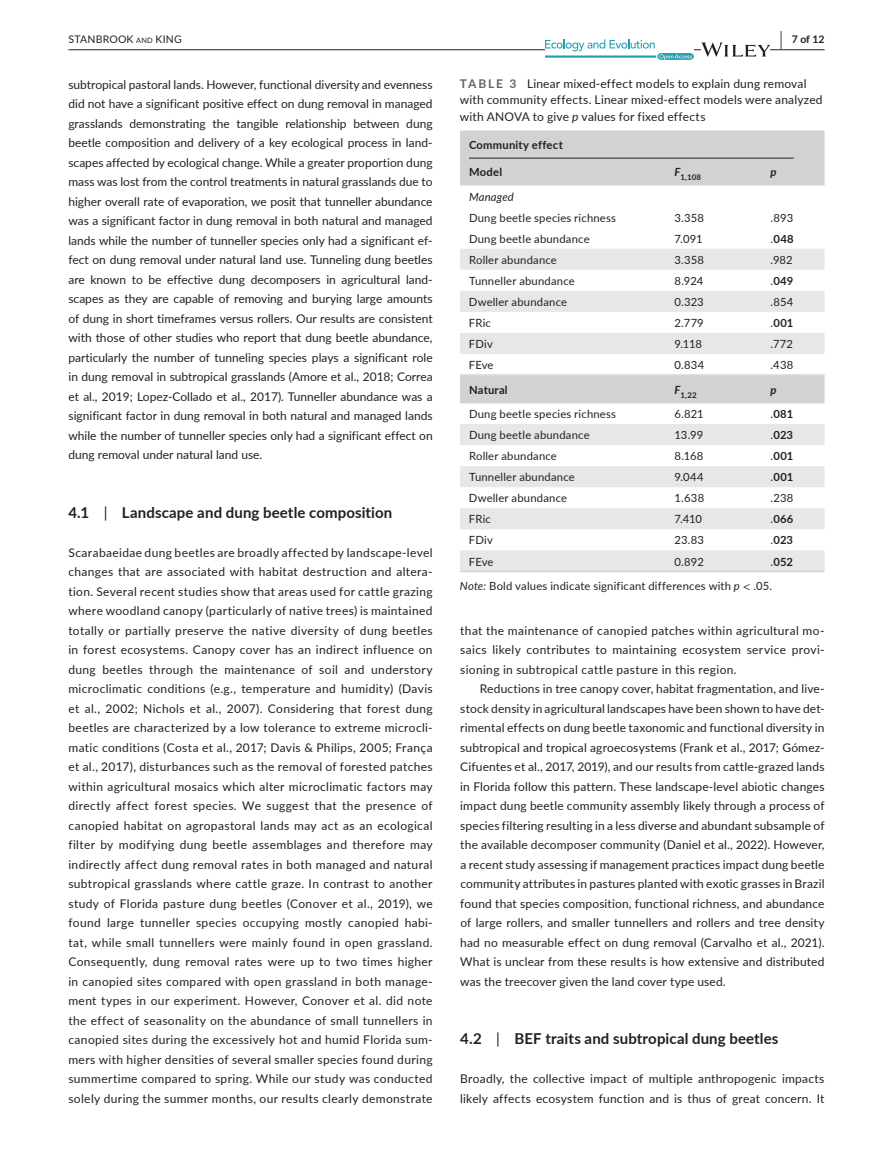
<style>
.page{position:relative;width:893px;height:1174px;background:#fff}
.page>*{position:absolute;margin:0;border:0;box-sizing:border-box;transform-origin:0 0}
.t1{font:700 15px "Lato";letter-spacing:.01em;color:#231f20}
.t2{font:12px/19.5px "Lato";letter-spacing:.015em;color:#231f20;text-align:justify}
.t3{font:11.25px "Lato";letter-spacing:.015em;color:#231f20}
.t4{font:700 11.25px "Lato";letter-spacing:.02em;color:#231f20}
.t5{font:italic 11.25px "Lato";letter-spacing:.015em;color:#231f20}
.t6{font:italic 700 11.25px "Lato";color:#231f20}
.t7{font:10.5px "Lato";letter-spacing:.02em;color:#231f20}
.t8{font:700 10.5px "Lato";color:#231f20}
.t9{font:700 7.8px "Lato";color:#231f20}
.s1{font-size:7.35px}
.s2{font-size:19.5px}
.s3{font-weight:700;color:#636366}
.s4{font-style:italic}
.s5{font-weight:400}
.s6{font-family:"STIX"}
</style>
<div class="page">
<hr style="left:68px;top:49px;width:756px;height:1px;background:#231f20">
<svg style="left:545px;top:39px;width:149px;height:21px"></svg>
<svg style="left:701px;top:42px;width:69px;height:15px"></svg>
<div style="left:460px;top:130px;width:365px;height:55px;background:#d1d2d4"></div>
<svg style="left:460px;top:249px;width:365px;height:105px"></svg>
<hr style="left:460px;top:374px;width:205px;height:2px;background:#d1d2d4">
<hr style="left:665px;top:374px;width:97px;height:2px;background:#d1d2d4">
<hr style="left:762px;top:374px;width:63px;height:2px;background:#d1d2d4">
<hr style="left:469px;top:158px;width:325px;height:1px;background:#231f20">
<div style="left:460px;top:376px;width:365px;height:27px;background:#d1d2d4"></div>
<svg style="left:460px;top:424px;width:365px;height:147px;fill:#e6e7e9"></svg>
<hr style="left:460px;top:571px;width:205px;height:1px;background:#d1d2d4">
<hr style="left:665px;top:571px;width:97px;height:1px;background:#d1d2d4">
<hr style="left:762px;top:571px;width:63px;height:1px;background:#d1d2d4">
<p class="t7" style="left:68px;top:31px;width:115px">STANBROOK <span class="s1">an d</span> KING</p>
<p class="t8" style="left:780px;top:31px;width:46px"><span class="s2">|</span> 7 of 12</p>
<p class="t2" style="left:68px;top:74px;width:366px">subtropical pastoral lands. However, functional diversity and evenness did not have a significant positive effect on dung removal in managed grasslands demonstrating the tangible relationship between dung beetle composition and delivery of a key ecological process in land&shy;scapes affected by ecological change. While a greater proportion dung mass was lost from the control treatments in natural grasslands due to higher overall rate of evaporation, we posit that tunneller abundance was a significant factor in dung removal in both natural and managed lands while the number of tunneller species only had a significant ef&shy;fect on dung removal under natural land use. Tunneling dung beetles are known to be effective dung decomposers in agricultural land&shy;scapes as they are capable of removing and burying large amounts of dung in short timeframes versus rollers. Our results are consistent with those of other studies who report that dung beetle abundance, particularly the number of tunneling species plays a significant role in dung removal in subtropical grasslands (Amore et al., 2018; Correa et al., 2019; Lopez-Collado et al., 2017). Tunneller abundance was a significant factor in dung removal in both natural and managed lands while the number of tunneller species only had a significant effect on dung removal under natural land use.</p>
<p class="t2" style="left:460px;top:75px;width:364px;line-height:16.5px;text-align:left"><span class="s3">TABLE 3</span> Linear mixed-effect models to explain dung removal with community effects. Linear mixed-effect models were analyzed with ANOVA to give <span class="s4">p</span> values for fixed effects</p>
<p class="t4" style="left:469px;top:136px;width:95px">Community effect</p>
<p class="t4" style="left:469px;top:164px;width:35px">Model</p>
<p class="t9" style="left:674px;top:171px;width:28px"><sup>F</sup>1,108</p>
<p class="t6" style="left:770px;top:164px;width:8px">p</p>
<p class="t5" style="left:469px;top:188px;width:46px">Managed</p>
<p class="t3" style="left:469px;top:209px;width:149px">Dung beetle species richness</p>
<p class="t3" style="left:674px;top:209px;width:31px">3.358</p>
<p class="t3" style="left:770px;top:209px;width:24px">.893</p>
<p class="t3" style="left:469px;top:230px;width:122px">Dung beetle abundance</p>
<p class="t3" style="left:674px;top:230px;width:30px">7.091</p>
<p class="t4" style="left:770px;top:230px;width:25px"><span class="s5">.</span>048</p>
<p class="t3" style="left:469px;top:252px;width:89px">Roller abundance</p>
<p class="t3" style="left:674px;top:252px;width:31px">3.358</p>
<p class="t3" style="left:770px;top:252px;width:24px">.982</p>
<p class="t3" style="left:469px;top:273px;width:107px">Tunneller abundance</p>
<p class="t3" style="left:674px;top:273px;width:30px">8.924</p>
<p class="t4" style="left:770px;top:272px;width:24px"><span class="s5">.</span>049</p>
<p class="t3" style="left:469px;top:294px;width:100px">Dweller abundance</p>
<p class="t3" style="left:674px;top:294px;width:31px">0.323</p>
<p class="t3" style="left:770px;top:294px;width:24px">.854</p>
<p class="t3" style="left:469px;top:315px;width:24px">FRic</p>
<p class="t3" style="left:674px;top:315px;width:31px">2.779</p>
<p class="t4" style="left:770px;top:314px;width:24px"><span class="s5">.</span>001</p>
<p class="t3" style="left:469px;top:336px;width:25px">FDiv</p>
<p class="t3" style="left:674px;top:336px;width:29px">9.118</p>
<p class="t3" style="left:770px;top:336px;width:24px">.772</p>
<p class="t3" style="left:469px;top:357px;width:26px">FEve</p>
<p class="t3" style="left:674px;top:357px;width:31px">0.834</p>
<p class="t3" style="left:770px;top:357px;width:24px">.438</p>
<p class="t4" style="left:469px;top:382px;width:40px">Natural</p>
<p class="t9" style="left:674px;top:389px;width:24px"><sup>F</sup>1,22</p>
<p class="t6" style="left:771px;top:382px;width:8px">p</p>
<p class="t3" style="left:469px;top:406px;width:149px">Dung beetle species richness</p>
<p class="t3" style="left:674px;top:406px;width:31px">6.821</p>
<p class="t4" style="left:771px;top:405px;width:24px"><span class="s5">.</span>081</p>
<p class="t3" style="left:469px;top:427px;width:122px">Dung beetle abundance</p>
<p class="t3" style="left:674px;top:427px;width:30px">13.99</p>
<p class="t4" style="left:771px;top:427px;width:24px"><span class="s5">.</span>023</p>
<p class="t3" style="left:469px;top:448px;width:89px">Roller abundance</p>
<p class="t3" style="left:674px;top:448px;width:30px">8.168</p>
<p class="t4" style="left:771px;top:448px;width:24px"><span class="s5">.</span>001</p>
<p class="t3" style="left:469px;top:469px;width:107px">Tunneller abundance</p>
<p class="t3" style="left:674px;top:469px;width:31px">9.044</p>
<p class="t4" style="left:770px;top:469px;width:24px"><span class="s5">.</span>001</p>
<p class="t3" style="left:469px;top:490px;width:100px">Dweller abundance</p>
<p class="t3" style="left:674px;top:490px;width:31px">1.638</p>
<p class="t3" style="left:770px;top:490px;width:24px">.238</p>
<p class="t3" style="left:469px;top:511px;width:24px">FRic</p>
<p class="t3" style="left:674px;top:511px;width:29px">7.410</p>
<p class="t4" style="left:770px;top:511px;width:24px"><span class="s5">.</span>066</p>
<p class="t3" style="left:469px;top:532px;width:25px">FDiv</p>
<p class="t3" style="left:674px;top:532px;width:31px">23.83</p>
<p class="t4" style="left:770px;top:532px;width:24px"><span class="s5">.</span>023</p>
<p class="t3" style="left:469px;top:553px;width:26px">FEve</p>
<p class="t3" style="left:674px;top:553px;width:31px">0.892</p>
<p class="t4" style="left:770px;top:553px;width:24px"><span class="s5">.</span>052</p>
<p class="t3" style="left:460px;top:578px;width:314px"><span class="s4">Note:</span> Bold values indicate significant differences with <span class="s4">p</span> <span class="s6">&lt;</span> .05.</p>
<p class="t1" style="left:68px;top:501px;width:325px">4.1 <span class="s5">|</span> Landscape and dung beetle composition</p>
<p class="t2" style="left:68px;top:542px;width:366px">Scarabaeidae dung beetles are broadly affected by landscape-level changes that are associated with habitat destruction and altera&shy;tion. Several recent studies show that areas used for cattle grazing where woodland canopy (particularly of native trees) is maintained totally or partially preserve the native diversity of dung beetles in forest ecosystems. Canopy cover has an indirect influence on dung beetles through the maintenance of soil and understory microclimatic conditions (e.g., temperature and humidity) (Davis et al., 2002; Nichols et al., 2007). Considering that forest dung beetles are characterized by a low tolerance to extreme microcli&shy;matic conditions (Costa et al., 2017; Davis &amp; Philips, 2005; França et al., 2017), disturbances such as the removal of forested patches within agricultural mosaics which alter microclimatic factors may directly affect forest species. We suggest that the presence of canopied habitat on agropastoral lands may act as an ecological filter by modifying dung beetle assemblages and therefore may indirectly affect dung removal rates in both managed and natural subtropical grasslands where cattle graze. In contrast to another study of Florida pasture dung beetles (Conover et al., 2019), we found large tunneller species occupying mostly canopied habi&shy;tat, while small tunnellers were mainly found in open grassland.<br>Consequently, dung removal rates were up to two times higher in canopied sites compared with open grassland in both manage&shy;ment types in our experiment. However, Conover et al. did note the effect of seasonality on the abundance of small tunnellers in canopied sites during the excessively hot and humid Florida sum&shy;mers with higher densities of several smaller species found during summertime compared to spring. While our study was conducted solely during the summer months, our results clearly demonstrate</p>
<p class="t2" style="left:460px;top:620px;width:366px">that the maintenance of canopied patches within agricultural mo&shy;saics likely contributes to maintaining ecosystem service provi&shy;sioning in subtropical cattle pasture in this region.</p>
<p class="t2" style="left:460px;top:678px;width:366px;text-indent:20px">Reductions in tree canopy cover, habitat fragmentation, and live&shy;stock density in agricultural landscapes have been shown to have det&shy;rimental effects on dung beetle taxonomic and functional diversity in subtropical and tropical agroecosystems (Frank et al., 2017; Gómez-Cifuentes et al., 2017, 2019), and our results from cattle-grazed lands in Florida follow this pattern. These landscape-level abiotic changes impact dung beetle community assembly likely through a process of species filtering resulting in a less diverse and abundant subsample of the available decomposer community (Daniel et al., 2022). However, a recent study assessing if management practices impact dung beetle community attributes in pastures planted with exotic grasses in Brazil found that species composition, functional richness, and abundance of large rollers, and smaller tunnellers and rollers and tree density had no measurable effect on dung removal (Carvalho et al., 2021).<br>What is unclear from these results is how extensive and distributed was the treecover given the land cover type used.</p>
<p class="t1" style="left:460px;top:1028px;width:320px">4.2 <span class="s5">|</span> BEF traits and subtropical dung beetles</p>
<p class="t2" style="left:460px;top:1068px;width:366px">Broadly, the collective impact of multiple anthropogenic impacts likely affects ecosystem function and is thus of great concern. It</p>
</div>
